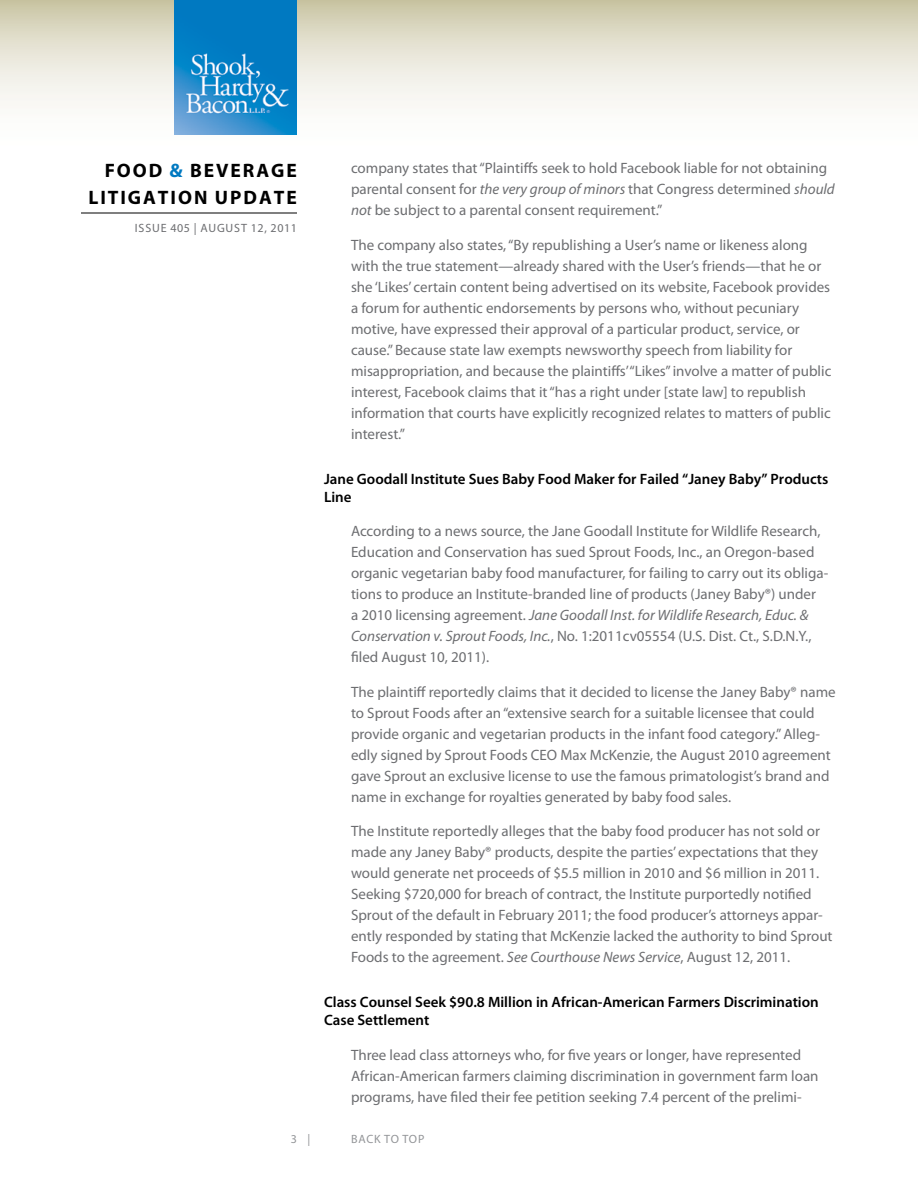
<style>
.page{position:relative;width:918px;height:1188px;background:#fff}
.page>*{position:absolute;margin:0;border:0;box-sizing:border-box;transform-origin:0 0}
.t1{font:700 19.5px/27px "Myriad Pro";letter-spacing:.1em;color:#000}
.t2{font:15px/21px "Myriad Pro";color:#6d6e71}
.t3{font:600 15px/18px "Myriad Pro";color:#000}
.t4{font:12px "Myriad Pro";letter-spacing:.05em;color:#6d6e71}
.t5{font:12px "Myriad Pro";color:#939598}
.s1{color:#0079c1}
.s2{font-style:italic}
</style>
<div class="page">
<svg style="left:0;top:0;width:918px;height:135px"></svg>
<hr style="left:81px;top:213px;width:216px;height:1px;background:#000">
<img style="left:175px;top:0;width:122px;height:135px">
<h1 class="t1" style="left:88px;top:156px;width:210px;text-indent:16px">FOOD <span class="s1">&amp;</span> BEVERAGE<br>LITIGATION UPDATE</h1>
<p class="t4" style="left:135px;top:221px;width:164px">Issue 405 | AUGUST 12, 2011</p>
<p class="t2" style="left:351px;top:157px;width:485px">company states that “Plaintiffs seek to hold Facebook liable for not obtaining parental consent for <span class="s2">the very group of minors</span> that Congress determined <span class="s2">should not</span> be subject to a parental consent requirement.”</p>
<p class="t2" style="left:351px;top:234px;width:482px">The company also states, “By republishing a User’s name or likeness along with the true statement—already shared with the User’s friends—that he or she ‘Likes’ certain content being advertised on its website, Facebook provides a forum for authentic endorsements by persons who, without pecuniary motive, have expressed their approval of a particular product, service, or cause.” Because state law exempts newsworthy speech from liability for misappropriation, and because the plaintiffs’“Likes” involve a matter of public interest, Facebook claims that it “has a right under [state law] to republish information that courts have explicitly recognized relates to matters of public interest.”</p>
<p class="t3" style="left:324px;top:469px;width:506px">Jane Goodall Institute Sues Baby Food Maker for Failed “Janey Baby” Products<br>Line</p>
<p class="t2" style="left:351px;top:520px;width:479px">According to a news source, the Jane Goodall Institute for Wildlife Research, Education and Conservation has sued Sprout Foods, Inc., an Oregon-based organic vegetarian baby food manufacturer, for failing to carry out its obliga&shy;tions to produce an Institute-branded line of products (Janey Baby®) under<br>a 2010 licensing agreement. <span class="s2">Jane Goodall Inst. for Wildlife Research, Educ. &amp; Conservation v. Sprout Foods, Inc.</span>, No. 1:2011cv05554 (U.S. Dist. Ct., S.D.N.Y., filed August 10, 2011).</p>
<p class="t2" style="left:351px;top:681px;width:486px">The plaintiff reportedly claims that it decided to license the Janey Baby® name to Sprout Foods after an “extensive search for a suitable licensee that could provide organic and vegetarian products in the infant food category.” Alleg&shy;edly signed by Sprout Foods CEO Max McKenzie, the August 2010 agreement gave Sprout an exclusive license to use the famous primatologist’s brand and name in exchange for royalties generated by baby food sales.</p>
<p class="t2" style="left:351px;top:820px;width:483px">The Institute reportedly alleges that the baby food producer has not sold or made any Janey Baby® products, despite the parties’ expectations that they would generate net proceeds of $5.5 million in 2010 and $6 million in 2011.<br>Seeking $720,000 for breach of contract, the Institute purportedly notified Sprout of the default in February 2011; the food producer’s attorneys appar&shy;ently responded by stating that McKenzie lacked the authority to bind Sprout Foods to the agreement. <span class="s2">See Courthouse News Service</span>, August 12, 2011.</p>
<p class="t3" style="left:324px;top:993px;width:496px">Class Counsel Seek $90.8 Million in African-American Farmers Discrimination<br>Case Settlement</p>
<p class="t2" style="left:351px;top:1044px;width:469px">Three lead class attorneys who, for five years or longer, have represented<br>African-American farmers claiming discrimination in government farm loan programs, have filed their fee petition seeking 7.4 percent of the prelimi-</p>
<p class="t5" style="left:291px;top:1132px;width:21px">3 |</p>
<p class="t5" style="left:351px;top:1132px;width:9px">bac</p>
<p class="t5" style="left:374px;top:1132px;width:37px">k to top</p>
</div>
